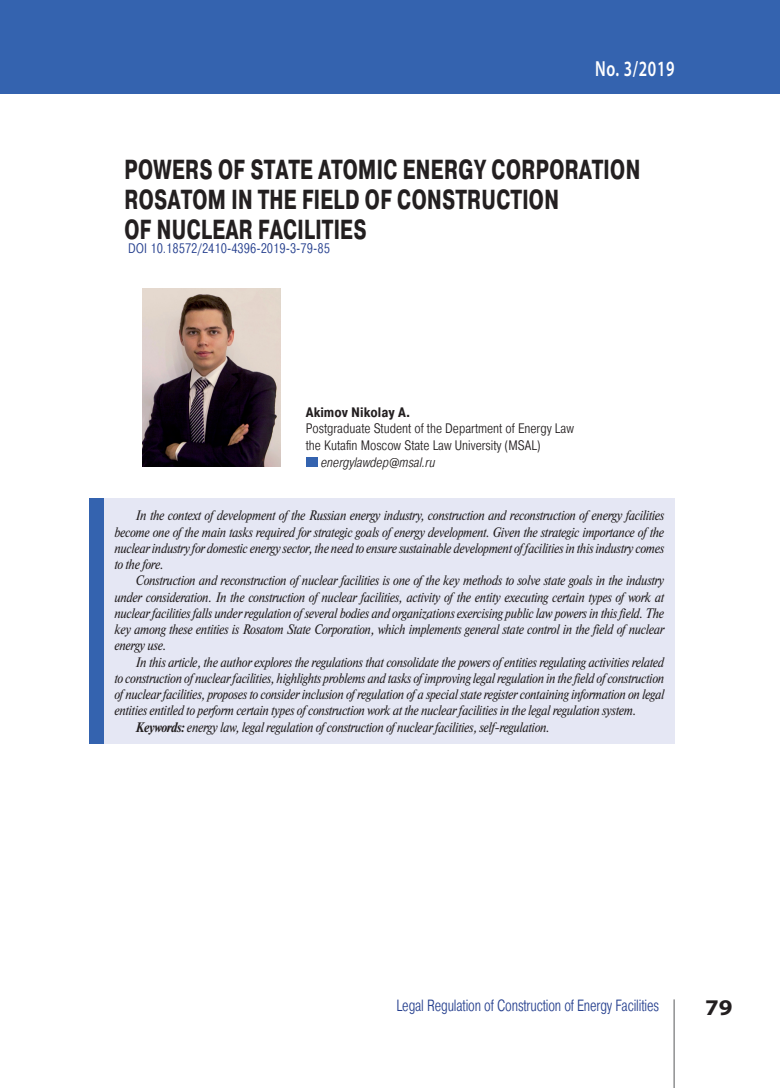
<style>
.page{position:relative;width:780px;height:1088px;background:#fff}
.page>*{position:absolute;margin:0;border:0;box-sizing:border-box;transform-origin:0 0}
.t1{font:700 27.5px/30px "Pragmatica Cond";letter-spacing:-.01em;color:#231f20;scale:.85 1}
.t2{font:700 22.5px "Myriad Pro";color:#231f20;scale:1.1 1}
.t3{font:600 21.88px "Myriad Pro";letter-spacing:.04em;color:#fff;scale:.72 1}
.t4{font:300 16.25px "Pragmatica Cond";letter-spacing:-.01em;color:#253f8e;scale:.9 1}
.t5{font:italic 13.75px/16.2px "Newton C";letter-spacing:-.025em;color:#231f20;text-align:justify;scale:.9 1}
.t6{font:300 13.75px/16.2px "Pragmatica Cond";color:#231f20}
.t7{font:300 13.75px "Pragmatica Cond";color:#253f8e}
.t8{font:italic 300 13.75px "Pragmatica Cond";color:#231f20}
.t9{font:700 13.75px "Pragmatica Cond";color:#231f20}
.s1{font-weight:700}
</style>
<div class="page">
<div style="left:18px;top:0;width:762px;height:94px;background:#3463af"></div>
<hr style="left:673px;top:999px;width:1px;height:89px;background:#57585a">
<div style="left:0;top:0;width:18px;height:94px;background:#3463af"></div>
<div style="left:306px;top:457px;width:11px;height:10px;background:#3463af"></div>
<div style="left:89px;top:498px;width:585px;height:245px;background:#e5e7f4"></div>
<div style="left:89px;top:498px;width:14px;height:245px;background:#3463af"></div>
<img style="left:143px;top:289px;width:137px;height:177px">
<h3 class="t3" style="left:595px;top:56px;width:112px">No. 3/2019</h3>
<h1 class="t1" style="left:124px;top:156px;width:609px">POWERS OF STATE ATOMIC ENERGY CORPORATION<br>ROSATOM IN THE FIELD OF CONSTRUCTION<br>OF NUCLEAR FACILITIES</h1>
<p class="t7" style="left:128px;top:243px;width:203px">DOI 10.18572/2410-4396-2019-3-79-85</p>
<p class="t9" style="left:306px;top:407px;width:106px">Akimov Nikolay A.</p>
<p class="t6" style="left:306px;top:421px;width:269px">Postgraduate Student of the Department of Energy Law the Kutafin Moscow State Law University (MSAL)</p>
<p class="t8" style="left:321px;top:457px;width:116px">energylawdep@msal.ru</p>
<p class="t5" style="left:114px;top:509px;width:612px;text-indent:21px">In the context of development of the Russian energy industry, construction and reconstruction of energy facilities become one of the main tasks required for strategic goals of energy development. Given the strategic importance of the nuclear industry for domestic energy sector, the need to ensure sustainable development of facilities in this industry comes to the fore.</p>
<p class="t5" style="left:114px;top:574px;width:612px;text-indent:21px">Construction and reconstruction of nuclear facilities is one of the key methods to solve state goals in the industry under consideration. In the construction of nuclear facilities, activity of the entity executing certain types of work at nuclear facilities falls under regulation of several bodies and organizations exercising public law powers in this field. The key among these entities is Rosatom State Corporation, which implements general state control in the field of nuclear energy use.</p>
<p class="t5" style="left:135px;top:655px;width:588px">In this article, the author explores the regulations that consolidate the powers of entities regulating activities related</p>
<p class="t5" style="left:114px;top:671px;width:612px">to construction of nuclear facilities, highlights problems and tasks of improving legal regulation in the field of construction</p>
<p class="t5" style="left:114px;top:687px;width:612px">of nuclear facilities, proposes to consider inclusion of regulation of a special state register containing information on legal</p>
<p class="t5" style="left:114px;top:704px;width:581px">entities entitled to perform certain types of construction work at the nuclear facilities in the legal regulation system.</p>
<p class="t5" style="left:135px;top:720px;width:461px"><span class="s1">Keywords:</span> energy law, legal regulation of construction of nuclear facilities, self-regulation.</p>
<p class="t4" style="left:396px;top:999px;width:293px">Legal Regulation of Construction of Energy Facilities</p>
<h2 class="t2" style="left:705px;top:993px;width:26px">79</h2>
</div>
